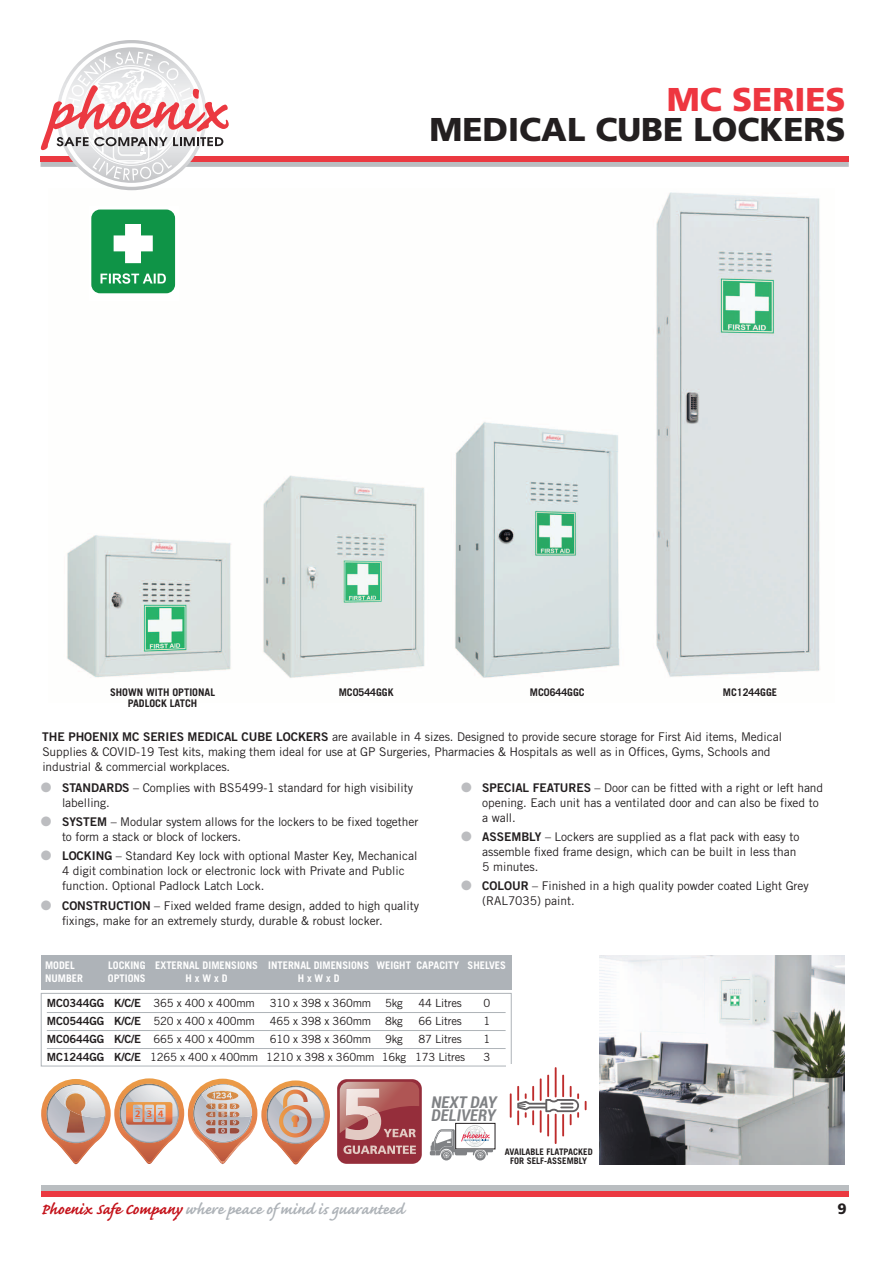
<style>
.page{position:relative;width:893px;height:1263px;background:#fff}
.page>*{position:absolute;margin:0;border:0;box-sizing:border-box;transform-origin:0 0}
.t1{font:900 33px "Frutiger";color:#231f20}
.t2{font:900 33px "Frutiger";color:#ee3640}
.t3{font:700 19.5px "Caflisch Script";color:#aeb3b8}
.t4{font:italic 700 condensed 16.35px/12.6px "Roboto";color:#808285}
.t5{font:900 15px "Frutiger";color:#231f20}
.t6{font:12px/15px "Trade Gothic";letter-spacing:-.005em;color:#231f20}
.t7{font:11.25px "Trade Gothic";letter-spacing:-.015em;color:#231f20}
.t8{font:11.25px "Trade Gothic Bold Two";letter-spacing:-.015em;color:#231f20}
.t9{font:700 10.5px "Trade Gothic";color:#fff}
.t10{font:700 10.5px/10.5px "Trade Gothic";color:#231f20;text-align:center}
.t11{font:600 9.9px "Myriad Pro";color:#f15921}
.t12{font:700 9px/9px "Trade Gothic";color:#231f20;text-align:center}
.s1{font-family:"Trade Gothic Bold Two"}
.s2{color:#bcbdc0}
.s3{font-family:"Trade Gothic"}
.s4{color:#c4121a}
</style>
<div class="page">
<img style="left:67px;top:190px;width:753px;height:488px">
<div style="left:41px;top:1186px;width:808px;height:5px;background:#babec1"></div>
<div style="left:41px;top:1191px;width:808px;height:5px;background:#eb3941"></div>
<svg style="left:41px;top:40px;width:808px;height:150px"></svg>
<div style="left:41px;top:993px;width:471px;height:73px;border:1px solid #aeb3b8"></div>
<hr style="left:47px;top:1012px;width:459px;height:1px;background:#aeb3b8">
<hr style="left:47px;top:1030px;width:459px;height:1px;background:#aeb3b8">
<hr style="left:47px;top:1048px;width:459px;height:1px;background:#aeb3b8">
<div style="left:41px;top:955px;width:471px;height:35px;background:#aeb3b8"></div>
<div style="left:337px;top:1079px;width:85px;height:85px;background:#952e3b;border-radius:10px"></div>
<svg style="left:340px;top:1082px;width:79px;height:72px"></svg>
<div style="left:89px;top:206px;width:90px;height:95px;background:linear-gradient(to bottom,#f7fbf9,#f9fcfa)"></div>
<svg style="left:91px;top:210px;width:84px;height:83px"></svg>
<img style="left:599px;top:955px;width:245px;height:209px">
<svg style="left:41px;top:1078px;width:289px;height:87px"></svg>
<div style="left:455px;top:1123px;width:40px;height:26px;border:1px solid #231f20"></div>
<svg style="left:430px;top:1125px;width:63px;height:35px"></svg>
<div style="left:507px;top:1064px;width:84px;height:83px;background:#fff"></div>
<hr style="left:547px;top:1114px;width:2px;height:22px;background:#be2c2c">
<hr style="left:547px;top:1075px;width:2px;height:22px;background:#be2c2c">
<hr style="left:555px;top:1114px;width:2px;height:30px;background:#be2c2c">
<hr style="left:555px;top:1067px;width:2px;height:30px;background:#be2c2c">
<hr style="left:562px;top:1114px;width:2px;height:22px;background:#be2c2c">
<hr style="left:562px;top:1075px;width:2px;height:22px;background:#be2c2c">
<svg style="left:585px;top:1101px;width:2px;height:9px"></svg>
<hr style="left:540px;top:1110px;width:2px;height:23px;background:#be2c2c">
<hr style="left:540px;top:1078px;width:2px;height:23px;background:#be2c2c">
<hr style="left:510px;top:1093px;width:2px;height:25px;background:#be2c2c">
<svg style="left:517px;top:1086px;width:62px;height:39px"></svg>
<p class="t2" style="left:667px;top:86px;width:180px">MC SERIES</p>
<p class="t1" style="left:429px;top:116px;width:418px">MEDICAL CUBE LOCKERS</p>
<p class="t10" style="left:110px;top:688px;width:107px">SHOWN WITH OPTIONAL<br>PADLOCK LATCH</p>
<p class="t10" style="left:339px;top:688px;width:56px">MC0544GGK</p>
<p class="t10" style="left:530px;top:688px;width:56px">MC0644GGC</p>
<p class="t10" style="left:723px;top:688px;width:56px">MC1244GGE</p>
<p class="t6" style="left:42px;top:730px;width:741px"><span class="s1">THE PHOENIX MC SERIES MEDICAL CUBE LOCKERS</span> are available in 4 sizes. Designed to provide secure storage for First Aid items, Medical<br>Supplies &amp; COVID-19 Test kits, making them ideal for use at GP Surgeries, Pharmacies &amp; Hospitals as well as in Offices, Gyms, Schools and industrial &amp; commercial workplaces.</p>
<p class="t6" style="left:62px;top:781px;width:352px;text-indent:-21px"><span class="s2">●</span> <span class="s1">STANDARDS</span> – Complies with BS5499-1 standard for high visibility labelling.</p>
<p class="t6" style="left:62px;top:815px;width:358px;text-indent:-21px"><span class="s2">●</span> <span class="s1">SYSTEM</span> – Modular system allows for the lockers to be fixed together to form a stack or block of lockers.</p>
<p class="t6" style="left:62px;top:850px;width:357px;text-indent:-21px"><span class="s2">●</span> <span class="s1">LOCKING</span> – Standard Key lock with optional Master Key, Mechanical<br>4 digit combination lock or electronic lock with Private and Public function. Optional Padlock Latch Lock.</p>
<p class="t6" style="left:62px;top:899px;width:359px;text-indent:-21px"><span class="s2">●</span> <span class="s1">CONSTRUCTION</span> – Fixed welded frame design, added to high quality fixings, make for an extremely sturdy, durable &amp; robust locker.</p>
<p class="t6" style="left:482px;top:781px;width:342px;text-indent:-21px"><span class="s2">●</span> <span class="s1">SPECIAL FEATURES</span> – Door can be fitted with a right or left hand opening. Each unit has a ventilated door and can also be fixed to a wall.</p>
<p class="t6" style="left:482px;top:830px;width:319px;text-indent:-21px"><span class="s2">●</span> <span class="s1">ASSEMBLY</span> – Lockers are supplied as a flat pack with easy to assemble fixed frame design, which can be built in less than<br>5 minutes.</p>
<p class="t6" style="left:482px;top:880px;width:328px;text-indent:-21px"><span class="s2">●</span> <span class="s1">COLOUR</span> – Finished in a high quality powder coated Light Grey (RAL7035) paint.</p>
<p class="t9" style="left:45px;top:961px;width:31px">MODEL</p>
<p class="t9" style="left:108px;top:961px;width:399px">LOCKING EXTERNAL DIMENSIONS INTERNAL DIMENSIONS WEIGHT CAPACITY SHELVES</p>
<p class="t9" style="left:45px;top:974px;width:39px">NUMBER</p>
<p class="t9" style="left:108px;top:974px;width:39px">OPTIONS</p>
<p class="t9" style="left:186px;top:974px;width:44px">H x W x D</p>
<p class="t9" style="left:298px;top:974px;width:43px">H x W x D</p>
<p class="t8" style="left:47px;top:998px;width:210px">MC0344GG K/C/E <span class="s3">365 x 400 x 400mm</span></p>
<p class="t7" style="left:270px;top:998px;width:135px">310 x 398 x 360mm 5kg</p>
<p class="t7" style="left:418px;top:998px;width:45px">44 Litres</p>
<p class="t7" style="left:483px;top:998px;width:8px">0</p>
<p class="t8" style="left:47px;top:1016px;width:210px">MC0544GG K/C/E <span class="s3">520 x 400 x 400mm</span></p>
<p class="t7" style="left:270px;top:1016px;width:135px">465 x 398 x 360mm 8kg</p>
<p class="t7" style="left:418px;top:1016px;width:45px">66 Litres</p>
<p class="t7" style="left:483px;top:1016px;width:8px">1</p>
<p class="t8" style="left:47px;top:1034px;width:210px">MC0644GG K/C/E <span class="s3">665 x 400 x 400mm</span></p>
<p class="t7" style="left:270px;top:1034px;width:135px">610 x 398 x 360mm 9kg</p>
<p class="t7" style="left:418px;top:1034px;width:45px">87 Litres</p>
<p class="t7" style="left:483px;top:1034px;width:8px">1</p>
<p class="t7" style="left:47px;top:1052px;width:420px"><span class="s1">MC1244GG K/C/E</span> 1265 x 400 x 400mm 1210 x 398 x 360mm 16kg 173 Litres</p>
<p class="t7" style="left:483px;top:1052px;width:8px">3</p>
<p class="t11" style="left:135px;top:1107px;width:30px">2 3 4</p>
<p class="t4" style="left:432px;top:1098px;width:67px">NEXT DAY<br>DELIVERY</p>
<p class="t12" style="left:505px;top:1148px;width:90px">AVAILABLE FLATPACKED<br>FOR SELF-ASSEMBLY</p>
<p class="t3" style="left:41px;top:1202px;width:365px"><span class="s4">Phoenix Safe Company</span> where peace of mind is guaranteed</p>
<p class="t5" style="left:837px;top:1203px;width:11px">9</p>
</div>
